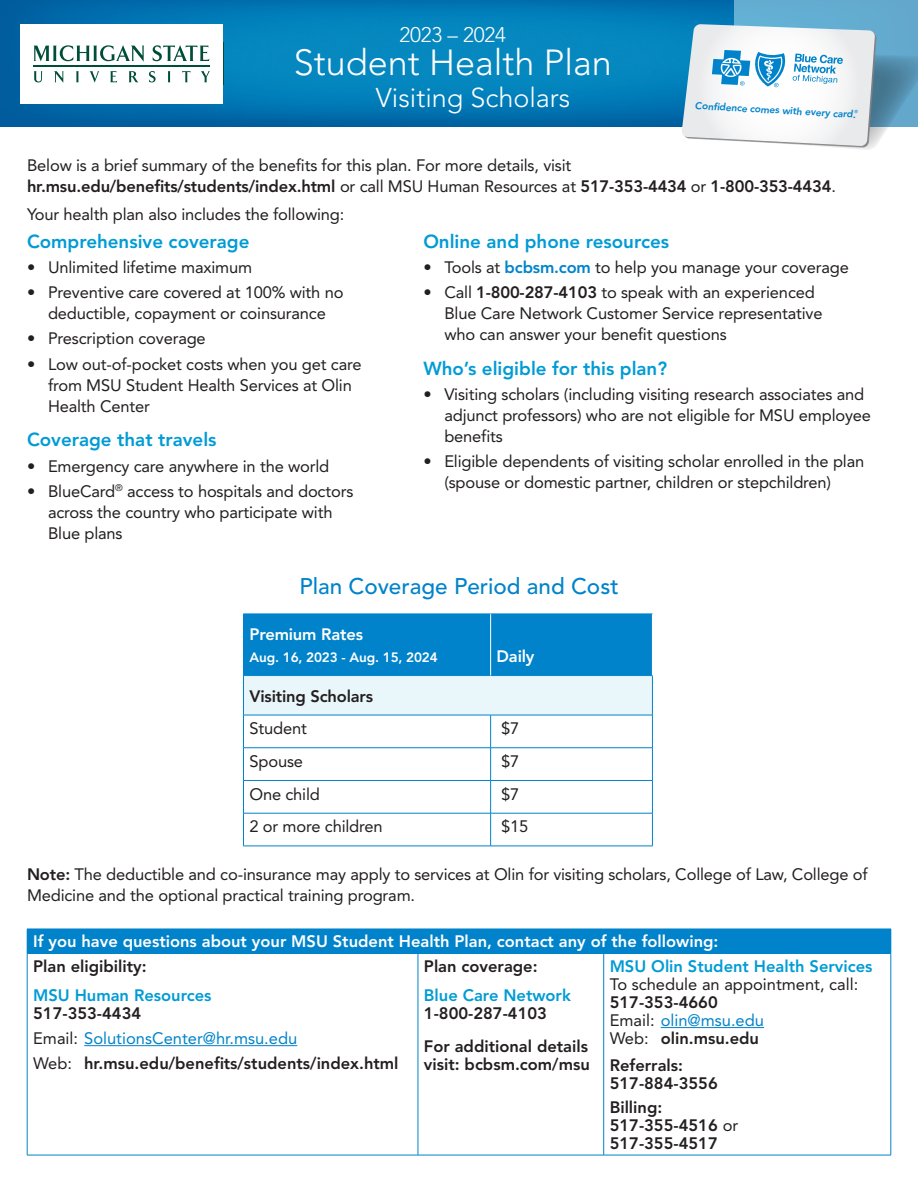
<style>
.page{position:relative;width:918px;height:1188px;background:#fff}
.page>*{position:absolute;margin:0;border:0;box-sizing:border-box;transform-origin:0 0}
.Main_Head2{font:300 36px "Avenir LT Std";color:#fff}
.Main_Head2-2{font:300 27px "Avenir LT Std";color:#fff}
.subhead{font:500 22.5px "Avenir LT Std";color:#0083ca}
.Main_Header__inTOC{font:300 21px "Avenir LT Std";letter-spacing:-.01em;color:#fff}
.sub_2{font:800 18.75px "Avenir LT Std";color:#009bd5}
.body{font:16.5px/21px "Avenir LT Std";letter-spacing:-.01em;color:#231f20}
.Calendar{font:800 16.5px/18px "Avenir LT Std";color:#231f20}
.Calendar-2{font:800 16.5px "Avenir LT Std";color:#fff}
.sub_2-2{font:800 16.5px "Avenir LT Std";color:#009bd5}
.Calendar-3{font:16.5px "Avenir LT Std";color:#0083ca}
.Calendar-4{font:16.5px "Avenir LT Std";color:#231f20}
.body-2{font:800 16.5px "Avenir LT Std";letter-spacing:-.01em;color:#fff}
.body-3{font:800 16.5px "Avenir LT Std";letter-spacing:-.01em;color:#231f20}
.body-4{font:800 13.5px "Avenir LT Std";letter-spacing:-.01em;color:#fff}
.t1{font:italic 800 10.05px "Avenir LT Std";color:#0083ca}
.s1{font-weight:800}
.s2{font-weight:800;color:#0083ca}
.s3{color:#231f20}
.s4{font-weight:400}
</style>
<div class="page">
<img style="left:0;top:0;width:734px;height:127px">
<div style="left:734px;top:0;width:184px;height:127px;background:#63add1"></div>
<div style="left:21px;top:24px;width:202px;height:80px;background:#fff"></div>
<svg style="left:34px;top:71px;width:8px;height:11px"></svg>
<svg style="left:54px;top:71px;width:10px;height:12px"></svg>
<svg style="left:76px;top:71px;width:3px;height:11px"></svg>
<svg style="left:90px;top:71px;width:9px;height:12px"></svg>
<svg style="left:110px;top:71px;width:7px;height:11px"></svg>
<svg style="left:129px;top:71px;width:9px;height:11px"></svg>
<svg style="left:149px;top:71px;width:7px;height:11px"></svg>
<svg style="left:168px;top:71px;width:2px;height:11px"></svg>
<svg style="left:182px;top:71px;width:9px;height:11px"></svg>
<svg style="left:201px;top:71px;width:9px;height:11px"></svg>
<svg style="left:34px;top:45px;width:110px;height:17px"></svg>
<svg style="left:153px;top:45px;width:56px;height:16px"></svg>
<hr style="left:33px;top:65px;width:177px;height:1px;background:#004e38">
<svg style="left:681px;top:24px;width:237px;height:126px"></svg>
<div style="left:27px;top:929px;width:864px;height:24px;background:#0083ca"></div>
<svg style="left:891px;top:929px;width:1px;height:24px"></svg>
<hr style="left:27px;top:953px;width:391px;height:1px;background:#0083ca">
<hr style="left:27px;top:954px;width:1px;height:201px;background:#0083ca">
<hr style="left:418px;top:953px;width:186px;height:1px;background:#0083ca">
<hr style="left:418px;top:954px;width:1px;height:201px;background:#0083ca">
<hr style="left:604px;top:953px;width:287px;height:1px;background:#0083ca">
<hr style="left:603px;top:954px;width:1px;height:201px;background:#0083ca">
<hr style="left:891px;top:954px;width:1px;height:201px;background:#0083ca">
<hr style="left:27px;top:1155px;width:391px;height:1px;background:#0083ca">
<hr style="left:418px;top:1155px;width:186px;height:1px;background:#0083ca">
<hr style="left:604px;top:1155px;width:287px;height:1px;background:#0083ca">
<hr style="left:84px;top:1045px;width:213px;height:1px;background:#0083ca">
<hr style="left:661px;top:1027px;width:103px;height:1px;background:#0083ca">
<div style="left:244px;top:615px;width:408px;height:60px;background:#0083ca"></div>
<div style="left:243px;top:676px;width:409px;height:39px;background:#e9f7fa"></div>
<svg style="left:244px;top:716px;width:408px;height:130px"></svg>
<hr style="left:243px;top:614px;width:248px;height:1px;background:#0083ca">
<hr style="left:243px;top:614px;width:1px;height:61px;background:#0083ca">
<hr style="left:491px;top:614px;width:162px;height:1px;background:#0083ca">
<hr style="left:243px;top:675px;width:248px;height:1px;background:#0083ca">
<hr style="left:243px;top:676px;width:1px;height:39px;background:#0083ca">
<hr style="left:491px;top:675px;width:162px;height:1px;background:#0083ca">
<hr style="left:243px;top:715px;width:248px;height:1px;background:#0083ca">
<hr style="left:243px;top:715px;width:1px;height:33px;background:#0083ca">
<hr style="left:243px;top:846px;width:248px;height:1px;background:#0083ca">
<hr style="left:491px;top:846px;width:162px;height:1px;background:#0083ca">
<hr style="left:652px;top:676px;width:1px;height:39px;background:#0083ca">
<hr style="left:490px;top:715px;width:1px;height:33px;background:#0083ca">
<hr style="left:491px;top:715px;width:162px;height:1px;background:#0083ca">
<hr style="left:243px;top:747px;width:248px;height:1px;background:#0083ca">
<hr style="left:243px;top:748px;width:1px;height:32px;background:#0083ca">
<hr style="left:652px;top:715px;width:1px;height:33px;background:#0083ca">
<hr style="left:490px;top:748px;width:1px;height:32px;background:#0083ca">
<hr style="left:491px;top:747px;width:162px;height:1px;background:#0083ca">
<hr style="left:243px;top:780px;width:248px;height:1px;background:#0083ca">
<hr style="left:243px;top:781px;width:1px;height:32px;background:#0083ca">
<hr style="left:652px;top:748px;width:1px;height:32px;background:#0083ca">
<hr style="left:490px;top:781px;width:1px;height:32px;background:#0083ca">
<hr style="left:491px;top:780px;width:162px;height:1px;background:#0083ca">
<hr style="left:243px;top:813px;width:248px;height:1px;background:#0083ca">
<hr style="left:243px;top:813px;width:1px;height:33px;background:#0083ca">
<hr style="left:491px;top:813px;width:162px;height:1px;background:#0083ca">
<hr style="left:652px;top:781px;width:1px;height:32px;background:#0083ca">
<hr style="left:490px;top:813px;width:1px;height:33px;background:#0083ca">
<hr style="left:652px;top:813px;width:1px;height:33px;background:#0083ca">
<hr style="left:490px;top:614px;width:1px;height:61px;background:#fff">
<hr style="left:652px;top:614px;width:1px;height:61px;background:#fff">
<p class="Main_Header__inTOC" style="left:399px;top:22px;width:108px">2023 – 2024</p>
<p class="Main_Head2" style="left:294px;top:41px;width:320px">Student Health Plan</p>
<p class="Main_Head2-2" style="left:376px;top:82px;width:196px">Visiting Scholars</p>
<p class="t1" style="left:695px;top:100px;width:164px;rotate:3deg">Confi dence comes with every card.<sup>®</sup></p>
<p class="body" style="left:27px;top:155px;width:810px">Below is a brief summary of the benefits for this plan. For more details, visit <span class="s1">hr.msu.edu/benefits/students/index.html</span> or call MSU Human Resources at <span class="s1">517-353-4434</span> or <span class="s1">1-800-353-4434</span>.</p>
<p class="body" style="left:27px;top:204px;width:319px">Your health plan also includes the following:</p>
<p class="sub_2" style="left:27px;top:230px;width:224px">Comprehensive coverage</p>
<p class="body" style="left:27px;top:257px;width:227px">• Unlimited lifetime maximum</p>
<p class="body" style="left:27px;top:282px;width:318px;text-align:center">• Preventive care covered at 100% with no deductible, copayment or coinsurance</p>
<p class="body" style="left:27px;top:328px;width:180px">• Prescription coverage</p>
<p class="body" style="left:48px;top:354px;width:315px;text-indent:-21px">• Low out‑of‑pocket costs when you get care from MSU Student Health Services at Olin<br>Health Center</p>
<p class="sub_2" style="left:27px;top:429px;width:191px">Coverage that travels</p>
<p class="body" style="left:27px;top:456px;width:304px">• Emergency care anywhere in the world</p>
<p class="body" style="left:48px;top:481px;width:307px;text-indent:-21px">• BlueCard<sup>®</sup> access to hospitals and doctors across the country who participate with<br>Blue plans</p>
<p class="sub_2" style="left:423px;top:230px;width:247px">Online and phone resources</p>
<p class="body" style="left:423px;top:257px;width:427px">• Tools at <span class="s2">bcbsm.com</span> to help you manage your coverage</p>
<p class="body" style="left:444px;top:282px;width:380px;text-indent:-21px">• Call <span class="s1">1-800-287-4103</span> to speak with an experienced<br>Blue Care Network Customer Service representative who can answer your benefit questions</p>
<p class="sub_2" style="left:423px;top:357px;width:245px">Who’s eligible for this plan?</p>
<p class="body" style="left:444px;top:384px;width:428px;text-indent:-21px">• Visiting scholars (including visiting research associates and adjunct professors) who are not eligible for MSU employee benefits</p>
<p class="body" style="left:444px;top:451px;width:421px;text-indent:-21px">• Eligible dependents of visiting scholar enrolled in the plan (spouse or domestic partner, children or stepchildren)</p>
<p class="subhead" style="left:299px;top:573px;width:321px">Plan Coverage Period and Cost</p>
<p class="body-2" style="left:249px;top:624px;width:115px">Premium Rates</p>
<p class="body-4" style="left:249px;top:649px;width:190px">Aug. 16, 2023 - Aug. 15, 2024</p>
<p class="body-2" style="left:497px;top:647px;width:39px">Daily</p>
<p class="body-3" style="left:249px;top:686px;width:125px">Visiting Scholars</p>
<p class="body" style="left:249px;top:718px;width:59px">Student</p>
<p class="body" style="left:501px;top:718px;width:20px">$7</p>
<p class="body" style="left:249px;top:751px;width:55px">Spouse</p>
<p class="body" style="left:501px;top:751px;width:20px">$7</p>
<p class="body" style="left:249px;top:784px;width:72px">One child</p>
<p class="body" style="left:501px;top:784px;width:20px">$7</p>
<p class="body" style="left:249px;top:816px;width:135px">2 or more children</p>
<p class="body" style="left:501px;top:816px;width:29px">$15</p>
<p class="body" style="left:27px;top:863px;width:842px"><span class="s1">Note:</span> The deductible and co-insurance may apply to services at Olin for visiting scholars, College of Law, College of<br>Medicine and the optional practical training program.</p>
<p class="Calendar-2" style="left:33px;top:932px;width:687px">If you have questions about your MSU Student Health Plan, contact any of the following:</p>
<p class="Calendar" style="left:33px;top:957px;width:115px">Plan eligibility:</p>
<p class="sub_2-2" style="left:33px;top:985px;width:180px">MSU Human Resources</p>
<p class="Calendar" style="left:33px;top:1004px;width:110px">517-353-4434</p>
<p class="Calendar-3" style="left:33px;top:1029px;width:266px"><span class="s3">Email:</span> SolutionsCenter@hr.msu.edu</p>
<p class="Calendar" style="left:33px;top:1055px;width:367px"><span class="s4">Web:</span> hr.msu.edu/benefits/students/index.html</p>
<p class="Calendar" style="left:424px;top:957px;width:115px">Plan coverage:</p>
<p class="sub_2-2" style="left:424px;top:985px;width:148px">Blue Care Network</p>
<p class="Calendar" style="left:424px;top:1004px;width:125px">1-800-287-4103</p>
<p class="Calendar" style="left:424px;top:1037px;width:167px">For additional details visit: bcbsm.com/msu</p>
<p class="sub_2-2" style="left:610px;top:956px;width:264px">MSU Olin Student Health Services</p>
<p class="Calendar-4" style="left:610px;top:975px;width:250px">To schedule an appointment, call:</p>
<p class="Calendar" style="left:610px;top:993px;width:110px">517-353-4660</p>
<p class="Calendar-3" style="left:610px;top:1011px;width:156px"><span class="s3">Email:</span> olin@msu.edu</p>
<p class="Calendar" style="left:610px;top:1029px;width:151px"><span class="s4">Web:</span> olin.msu.edu</p>
<p class="Calendar" style="left:610px;top:1056px;width:75px">Referrals:</p>
<p class="Calendar" style="left:610px;top:1074px;width:110px">517-884-3556</p>
<p class="Calendar" style="left:610px;top:1098px;width:54px">Billing:</p>
<p class="Calendar" style="left:610px;top:1116px;width:130px">517-355-4516 <span class="s4">or</span></p>
<p class="Calendar" style="left:610px;top:1134px;width:110px">517-355-4517</p>
</div>
